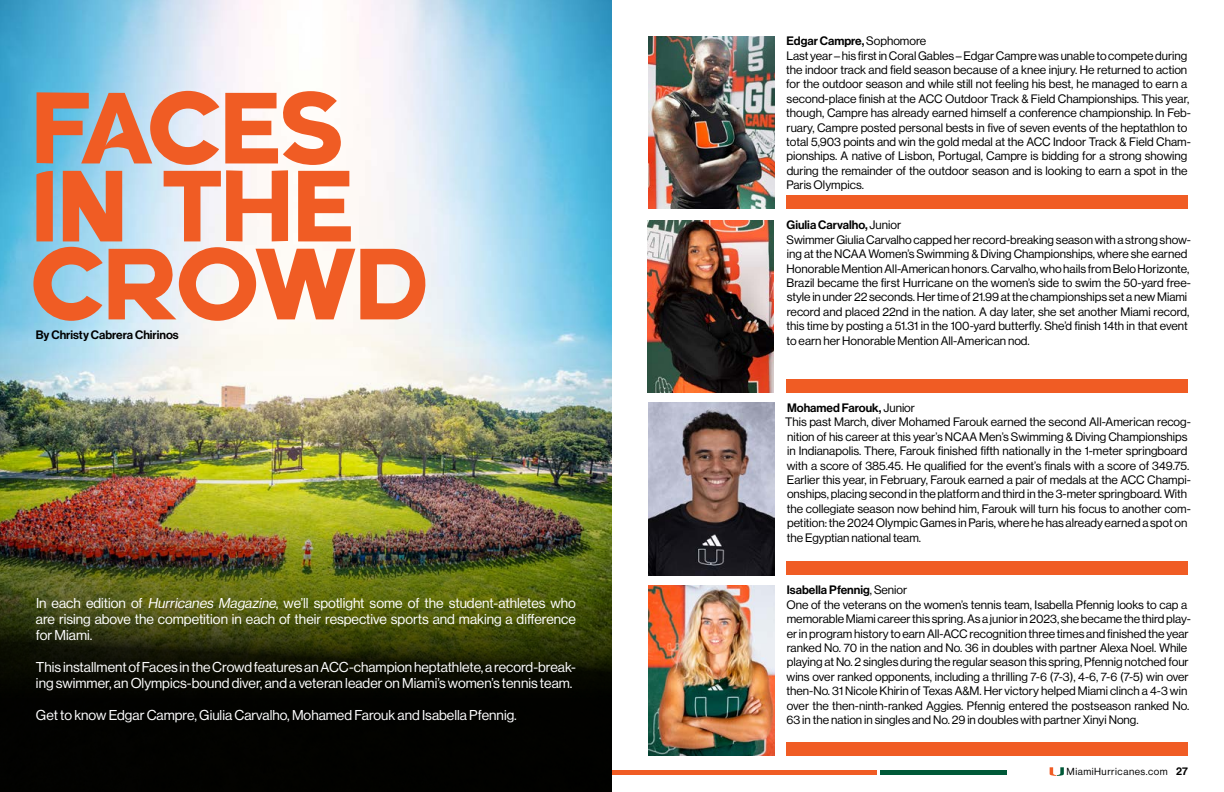
<style>
.page{position:relative;width:1224px;height:792px;background:#fff}
.page>*{position:absolute;margin:0;border:0;box-sizing:border-box;transform-origin:0 0}
.t1{font:700 101px/78px "Amaro Sans";letter-spacing:-.01em;color:#f05c24}
.t2{font:14px/16px "N Haas Grotesk DS Pro 55 Rg";color:#fff;text-align:justify}
.t3{font:12px/14.4px "N Haas Grotesk DS Pro 55 Rg";color:#000}
.t4{font:12px "N Haas Grotesk DS Pro 65 Md";color:#000}
.t5{font:10px "N Haas Grotesk DS Pro 55 Rg";letter-spacing:.05em;color:#000}
.s1{font-style:italic}
.s2{font-family:"N Haas Grotesk DS Pro 55 Rg"}
.s3{font-family:"N Haas Grotesk DS Pro 65 Md";font-size:11px}
</style>
<div class="page">
<svg style="left:1049px;top:767px;width:15px;height:9px"></svg>
<hr style="left:344px;top:771px;width:533px;height:4px;background:#f05c24">
<hr style="left:880px;top:771px;width:127px;height:4px;background:#005938">
<img style="left:0;top:0;width:612px;height:238px">
<img style="left:0;top:238px;width:612px;height:554px">
<img style="left:648px;top:36px;width:127px;height:172px">
<img style="left:648px;top:220px;width:126px;height:173px">
<img style="left:648px;top:403px;width:127px;height:172px">
<img style="left:648px;top:585px;width:127px;height:170px">
<div style="left:786px;top:379px;width:402px;height:14px;background:#f05c24"></div>
<div style="left:787px;top:562px;width:401px;height:13px;background:#f05c24"></div>
<div style="left:787px;top:742px;width:401px;height:14px;background:#f05c24"></div>
<div style="left:786px;top:195px;width:402px;height:13px;background:#f05c24"></div>
<h1 class="t1" style="left:31px;top:86px;width:314px">FACES</h1>
<h1 class="t1" style="left:31px;top:164px;width:399px">IN THE<br>CROWD</h1>
<p class="t4" style="left:36px;top:328px;width:145px">By Christy Cabrera Chirinos</p>
<p class="t2" style="left:36px;top:595px;width:542px">In each edition of <span class="s1">Hurricanes Magazine</span>, we’ll spotlight some of the student-athletes who are rising above the competition in each of their respective sports and making a difference for Miami.</p>
<p class="t2" style="left:36px;top:659px;width:541px">This installment of Faces in the Crowd features an ACC-champion heptathlete, a record-break&shy;ing swimmer, an Olympics-bound diver, and a veteran leader on Miami’s women’s tennis team.</p>
<p class="t2" style="left:36px;top:707px;width:482px">Get to know Edgar Campre, Giulia Carvalho, Mohamed Farouk and Isabella Pfennig.</p>
<p class="t4" style="left:787px;top:34px;width:141px">Edgar Campre, <span class="s2">Sophomore</span></p>
<p class="t3" style="left:786px;top:48px;width:406px">Last year – his first in Coral Gables – Edgar Campre was unable to compete during the indoor track and field season because of a knee injury. He returned to action for the outdoor season and while still not feeling his best, he managed to earn a second-place finish at the ACC Outdoor Track &amp; Field Championships. This year, though, Campre has already earned himself a conference championship. In Feb&shy;ruary, Campre posted personal bests in five of seven events of the heptathlon to total 5,903 points and win the gold medal at the ACC Indoor Track &amp; Field Cham&shy;pionships. A native of Lisbon, Portugal, Campre is bidding for a strong showing during the remainder of the outdoor season and is looking to earn a spot in the</p>
<p class="t3" style="left:786px;top:178px;width:79px">Paris Olympics.</p>
<p class="t4" style="left:787px;top:218px;width:116px">Giulia Carvalho, <span class="s2">Junior</span></p>
<p class="t3" style="left:786px;top:232px;width:406px">Swimmer Giulia Carvalho capped her record-breaking season with a strong show&shy;ing at the NCAA Women’s Swimming &amp; Diving Championships, where she earned Honorable Mention All-American honors. Carvalho, who hails from Belo Horizonte, Brazil became the first Hurricane on the women’s side to swim the 50-yard free&shy;style in under 22 seconds. Her time of 21.99 at the championships set a new Miami record and placed 22nd in the nation. A day later, she set another Miami record, this time by posting a 51.31 in the 100-yard butterfly. She’d finish 14th in that event to earn her Honorable Mention All-American nod.</p>
<p class="t4" style="left:787px;top:401px;width:129px">Mohamed Farouk, <span class="s2">Junior</span></p>
<p class="t3" style="left:785px;top:415px;width:407px">This past March, diver Mohamed Farouk earned the second All-American recog&shy;nition of his career at this year’s NCAA Men’s Swimming &amp; Diving Championships in Indianapolis. There, Farouk finished fifth nationally in the 1-meter springboard with a score of 385.45. He qualified for the event’s finals with a score of 349.75.<br>Earlier this year, in February, Farouk earned a pair of medals at the ACC Champi&shy;onships, placing second in the platform and third in the 3-meter springboard. With the collegiate season now behind him, Farouk will turn his focus to another com&shy;petition: the 2024 Olympic Games in Paris, where he has already earned a spot on the Egyptian national team.</p>
<p class="t4" style="left:787px;top:583px;width:122px">Isabella Pfennig<span class="s2">, Senior</span></p>
<p class="t3" style="left:786px;top:597px;width:406px">One of the veterans on the women’s tennis team, Isabella Pfennig looks to cap a memorable Miami career this spring. As a junior in 2023, she became the third play&shy;er in program history to earn All-ACC recognition three times and finished the year ranked No. 70 in the nation and No. 36 in doubles with partner Alexa Noel. While playing at No. 2 singles during the regular season this spring, Pfennig notched four wins over ranked opponents, including a thrilling 7-6 (7-3), 4-6, 7-6 (7-5) win over then-No. 31 Nicole Khirin of Texas A&amp;M. Her victory helped Miami clinch a 4-3 win over the then-ninth-ranked Aggies. Pfennig entered the postseason ranked No.<br>63 in the nation in singles and No. 29 in doubles with partner Xinyi Nong.</p>
<p class="t5" style="left:1067px;top:766px;width:123px">MiamiHurricanes.com <span class="s3">27</span></p>
</div>
